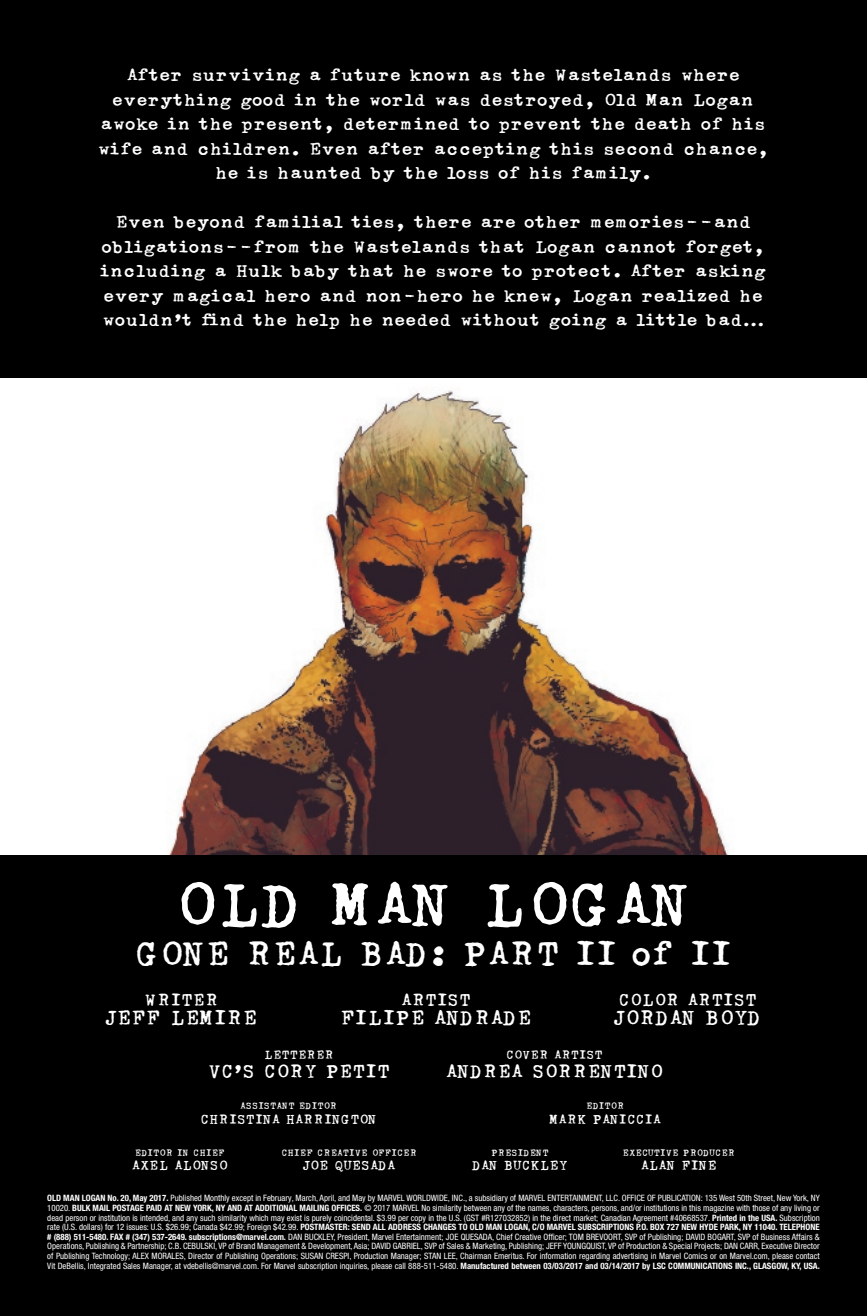
<style>
.page{position:relative;width:867px;height:1316px;background:#fff}
.page>*{position:absolute;margin:0;border:0;box-sizing:border-box;transform-origin:0 0}
.t1{font:63px "Typo American Com";color:#fff}
.t2{font:35px "Typo American Com";color:#fff}
.t3{font:21px "Typo American Com";color:#fff}
.t4{font:19.25px "Typo American Com";color:#fff}
.t5{font:17.5px/24.5px "Typo American Com";color:#fff;text-align:center;scale:1.06 1}
.t6{font:17.5px "Typo American Com";color:#fff}
.t7{font:13.47px "Typo American Com";color:#fff}
.t8{font:12.25px "Typo American Com";color:#fff}
.t9{font:9.45px "Typo American Com";color:#fff}
.t10{font:condensed 8.75px/9.6px "Helvetica Neue LT Pro";color:#fff;text-align:justify}
.s1{font-weight:700}
</style>
<div class="page">
<div style="left:0;top:0;width:866px;height:1315px;background:#000001"></div>
<img style="left:0;top:378px;width:866px;height:476px">
<p class="t5" style="left:98px;top:63px;width:634px">After surviving a future known as the Wastelands where everything good in the world was destroyed, Old Man Logan awoke in the present, determined to prevent the death of his wife and children. Even after accepting this second chance, he is haunted by the loss of his family.</p>
<p class="t5" style="left:100px;top:210px;width:630px">Even beyond familial ties, there are other memories--and obligations--from the Wastelands that Logan cannot forget, including a Hulk baby that he swore to protect. After asking every magical hero and non-hero he knew, Logan realized he wouldn’t find the help he needed without going a little bad…</p>
<h1 class="t1" style="left:175px;top:862px;width:519px">OLD MAN LOGAN</h1>
<h2 class="t2" style="left:135px;top:930px;width:598px">GONE REAL BAD: PART II of II</h2>
<h3 class="t6" style="left:144px;top:987px;width:76px">WRITER</h3>
<h3 class="t3" style="left:106px;top:1003px;width:153px">JEFF LEMIRE</h3>
<h3 class="t6" style="left:401px;top:987px;width:71px">ARTIST</h3>
<h3 class="t3" style="left:340px;top:1003px;width:193px">FILIPE ANDRADE</h3>
<h3 class="t6" style="left:618px;top:987px;width:140px">COLOR ARTIST</h3>
<h3 class="t3" style="left:614px;top:1003px;width:148px">JORDAN BOYD</h3>
<h3 class="t8" style="left:264px;top:1045px;width:71px">LETTERER</h3>
<h3 class="t4" style="left:208px;top:1058px;width:183px">VC’S CORY PETIT</h3>
<h3 class="t8" style="left:506px;top:1045px;width:98px">COVER ARTIST</h3>
<h3 class="t4" style="left:446px;top:1058px;width:218px">ANDREA SORRENTINO</h3>
<p class="t9" style="left:240px;top:1099px;width:98px">ASSISTANT EDITOR</p>
<h3 class="t7" style="left:200px;top:1110px;width:178px">CHRISTINA HARRINGTON</h3>
<p class="t9" style="left:586px;top:1099px;width:40px">EDITOR</p>
<h3 class="t7" style="left:549px;top:1110px;width:113px">MARK PANICCIA</h3>
<p class="t9" style="left:135px;top:1145px;width:91px">EDITOR IN CHIEF</p>
<h3 class="t7" style="left:132px;top:1156px;width:97px">AXEL ALONSO</h3>
<p class="t9" style="left:281px;top:1145px;width:137px">CHIEF CREATIVE OFFICER</p>
<h3 class="t7" style="left:303px;top:1156px;width:94px">JOE QUESADA</h3>
<p class="t9" style="left:491px;top:1145px;width:59px">PRESIDENT</p>
<h3 class="t7" style="left:472px;top:1156px;width:97px">DAN BUCKLEY</h3>
<p class="t9" style="left:622px;top:1145px;width:114px">EXECUTIVE PRODUCER</p>
<h3 class="t7" style="left:640px;top:1156px;width:78px">ALAN FINE</h3>
<p class="t10" style="left:47px;top:1192px;width:774px"><span class="s1">OLD MAN LOGAN No. 20, May 2017.</span> Published Monthly except in February, March, April, and May by MARVEL WORLDWIDE, INC., a subsidiary of MARVEL ENTERTAINMENT, LLC. OFFICE OF PUBLICATION: 135 West 50th Street, New York, NY 10020. <span class="s1">BULK MAIL POSTAGE PAID AT NEW YORK, NY AND AT ADDITIONAL MAILING OFFICES.</span> © 2017 MARVEL No similarity between any of the names, characters, persons, and/or institutions in this magazine with those of any living or dead person or institution is intended, and any such similarity which may exist is purely coincidental. $3.99 per copy in the U.S. (GST #R127032852) in the direct market; Canadian Agreement #40668537. <span class="s1">Printed in the USA.</span> Subscription rate (U.S. dollars) for 12 issues: U.S. $26.99; Canada $42.99; Foreign $42.99. <span class="s1">POSTMASTER: SEND ALL ADDRESS CHANGES TO OLD MAN LOGAN, C/O MARVEL SUBSCRIPTIONS P.O. BOX 727 NEW HYDE PARK, NY 11040. TELEPHONE # (888) 511-5480. FAX # (347) 537-2649. subscriptions@marvel.com.</span> DAN BUCKLEY, President, Marvel Entertainment; JOE QUESADA, Chief Creative Officer; TOM BREVOORT, SVP of Publishing; DAVID BOGART, SVP of Business Affairs &amp; Operations, Publishing &amp; Partnership; C.B. CEBULSKI, VP of Brand Management &amp; Development, Asia; DAVID GABRIEL, SVP of Sales &amp; Marketing, Publishing; JEFF YOUNGQUIST, VP of Production &amp; Special Projects; DAN CARR, Executive Director of Publishing Technology; ALEX MORALES, Director of Publishing Operations; SUSAN CRESPI, Production Manager; STAN LEE, Chairman Emeritus. For information regarding advertising in Marvel Comics or on Marvel.com, please contact Vit DeBellis, Integrated Sales Manager, at vdebellis@marvel.com. For Marvel subscription inquiries, please call 888-511-5480. <span class="s1">Manufactured between 03/03/2017 and 03/14/2017 by LSC COMMUNICATIONS INC., GLASGOW, KY, USA.</span></p>
</div>
